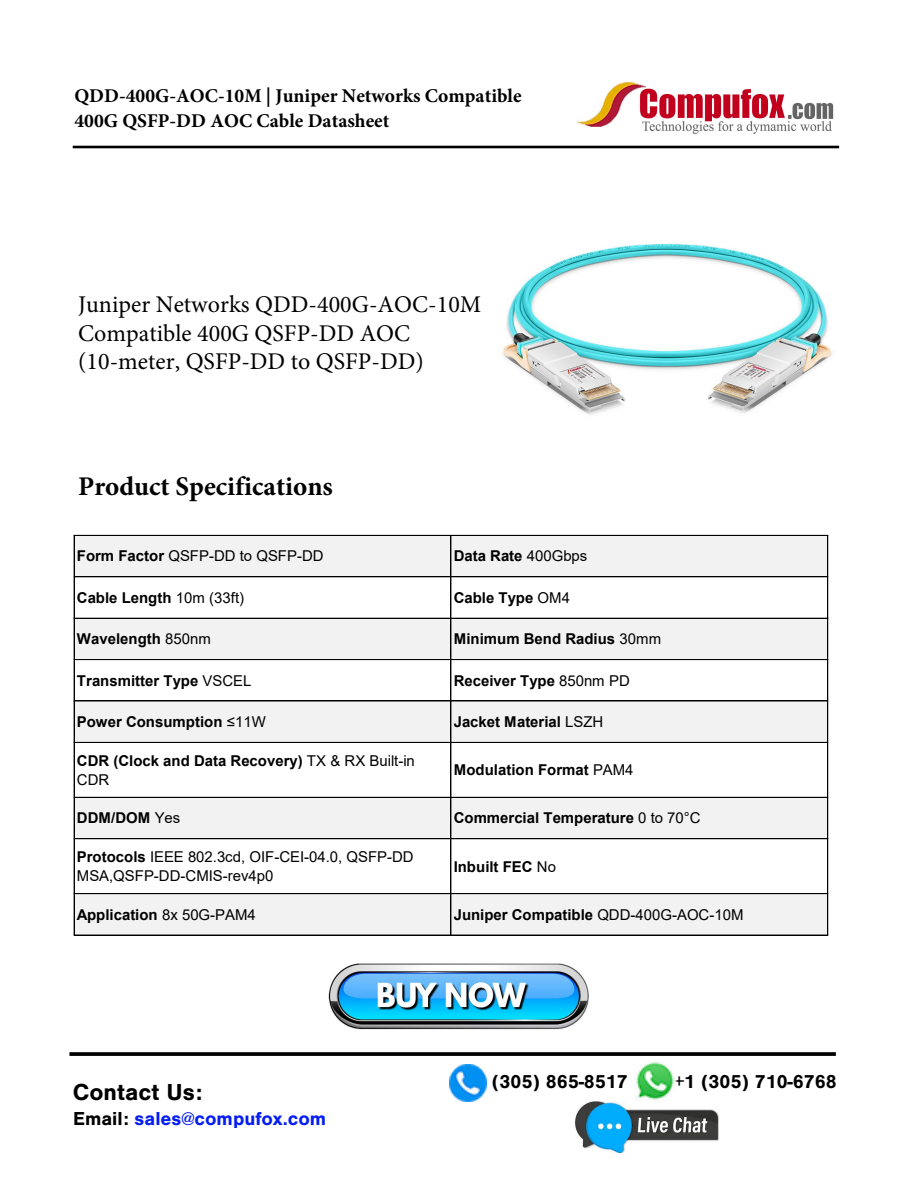
<style>
.page{position:relative;width:918px;height:1188px;background:#fff}
.page>*{position:absolute;margin:0;border:0;box-sizing:border-box;transform-origin:0 0}
.t1{font:700 27px "Minion Pro";color:#000}
.t2{font:24px/28.8px "Minion Pro";color:#000}
.t3{font:700 24px "Nimbus San";color:#000}
.t4{font:700 19.5px/25.2px "Minion Pro";color:#000}
.t5{font:700 19.5px "Nimbus San";color:#000}
.t6{font:700 19.5px "Nimbus San";color:#051df0}
.t7{font:700 15px/18.8px "Arial";color:#000}
.t8{font:15px/18.8px "Arial";color:#000}
.t9{font:15px "Arial";color:#000}
.s1{font-weight:700}
.s2{font-weight:400}
.s3{color:#000}
</style>
<div class="page">
<img style="left:329px;top:963px;width:260px;height:66px">
<img style="left:575px;top:1102px;width:144px;height:50px">
<hr style="left:73px;top:146px;width:766px;height:2px;background:#000">
<svg style="left:69px;top:1052px;width:767px;height:4px;background:#101010"></svg>
<img style="left:632px;top:1062px;width:45px;height:41px">
<img style="left:449px;top:1064px;width:38px;height:38px">
<img style="left:577px;top:81px;width:257px;height:53px">
<div style="left:75px;top:535px;width:753px;height:42px;background:#f2f2f2"></div>
<div style="left:75px;top:618px;width:753px;height:42px;background:#f2f2f2"></div>
<div style="left:75px;top:701px;width:753px;height:41px;background:#f2f2f2"></div>
<div style="left:75px;top:797px;width:753px;height:42px;background:#f2f2f2"></div>
<div style="left:75px;top:894px;width:753px;height:41px;background:#f2f2f2"></div>
<hr style="left:74px;top:535px;width:1px;height:400px;background:#000">
<hr style="left:451px;top:535px;width:1px;height:400px;background:#000">
<hr style="left:827px;top:536px;width:1px;height:399px;background:#000">
<hr style="left:828px;top:535px;width:1px;height:400px;background:#000">
<hr style="left:74px;top:535px;width:754px;height:1px;background:#000">
<hr style="left:74px;top:577px;width:754px;height:1px;background:#000">
<hr style="left:74px;top:618px;width:754px;height:1px;background:#000">
<hr style="left:74px;top:659px;width:754px;height:1px;background:#000">
<hr style="left:74px;top:660px;width:754px;height:1px;background:#000">
<hr style="left:74px;top:701px;width:754px;height:1px;background:#000">
<hr style="left:74px;top:742px;width:754px;height:1px;background:#000">
<hr style="left:74px;top:797px;width:754px;height:1px;background:#000">
<hr style="left:74px;top:838px;width:754px;height:1px;background:#000">
<hr style="left:74px;top:839px;width:754px;height:1px;background:#000">
<hr style="left:74px;top:893px;width:754px;height:1px;background:#000">
<hr style="left:74px;top:894px;width:754px;height:1px;background:#000">
<hr style="left:74px;top:935px;width:754px;height:1px;background:#000">
<img style="left:502px;top:243px;width:330px;height:172px">
<h3 class="t4" style="left:74px;top:83px;width:449px">QDD-400G-AOC-10M | Juniper Networks Compatible<br>400G QSFP-DD AOC Cable Datasheet</h3>
<h2 class="t2" style="left:78px;top:290px;width:405px">Juniper Networks QDD-400G-AOC-10M<br>Compatible 400G QSFP-DD AOC (10-meter, QSFP-DD to QSFP-DD)</h2>
<h1 class="t1" style="left:78px;top:468px;width:256px">Product Specifications</h1>
<p class="t8" style="left:77px;top:547px;width:248px"><span class="s1">Form Factor</span> QSFP-DD to QSFP-DD</p>
<p class="t7" style="left:454px;top:547px;width:135px">Data Rate <span class="s2">400Gbps</span></p>
<p class="t7" style="left:77px;top:588px;width:169px">Cable Length <span class="s2">10</span><span class="s2">m (</span><span class="s2">33</span><span class="s2">ft)</span></p>
<p class="t7" style="left:454px;top:588px;width:118px">Cable Type <span class="s2">OM4</span></p>
<p class="t7" style="left:77px;top:630px;width:135px">Wavelength <span class="s2">850nm</span></p>
<p class="t7" style="left:454px;top:630px;width:209px">Minimum Bend Radius <span class="s2">30mm</span></p>
<p class="t7" style="left:77px;top:671px;width:176px">Transmitter Type <span class="s2">VSCEL</span></p>
<p class="t7" style="left:454px;top:671px;width:178px">Receiver Type <span class="s2">850nm PD</span></p>
<p class="t7" style="left:77px;top:713px;width:190px">Power Consumption <span class="s2">≤11W</span></p>
<p class="t7" style="left:454px;top:713px;width:151px">Jacket Material <span class="s2">LSZH</span></p>
<p class="t7" style="left:77px;top:751px;width:340px">CDR (Clock and Data Recovery) <span class="s2">TX &amp; RX Built-in<br>CDR</span></p>
<p class="t7" style="left:454px;top:761px;width:181px">Modulation Format <span class="s2">PAM4</span></p>
<p class="t7" style="left:77px;top:809px;width:105px">DDM/DOM <span class="s2">Yes</span></p>
<p class="t7" style="left:454px;top:809px;width:248px">Commercial Temperature <span class="s2">0 to 70°C</span></p>
<p class="t8" style="left:77px;top:847px;width:338px"><span class="s1">Protocols</span> IEEE 802.3cd, OIF-CEI-04.0, QSFP-DD<br>MSA,QSFP-DD-CMIS-rev4p0</p>
<p class="t7" style="left:454px;top:857px;width:104px">Inbuilt FEC <span class="s2">No</span></p>
<p class="t7" style="left:77px;top:905px;width:180px">Application <span class="s2">8x 50G-PAM4</span></p>
<p class="t9" style="left:454px;top:904px;width:291px"><span class="s1">Juniper</span> <span class="s1">Compatible</span> QDD-400G-AOC-10M</p>
<h2 class="t3" style="left:73px;top:1079px;width:131px">Contact Us:</h2>
<h3 class="t6" style="left:73px;top:1108px;width:255px"><span class="s3">Email:</span> sales@compufox.com</h3>
<h3 class="t5" style="left:492px;top:1071px;width:137px">(305) 865-8517</h3>
<h3 class="t5" style="left:675px;top:1071px;width:164px">+1 (305) 710-6768</h3>
</div>
